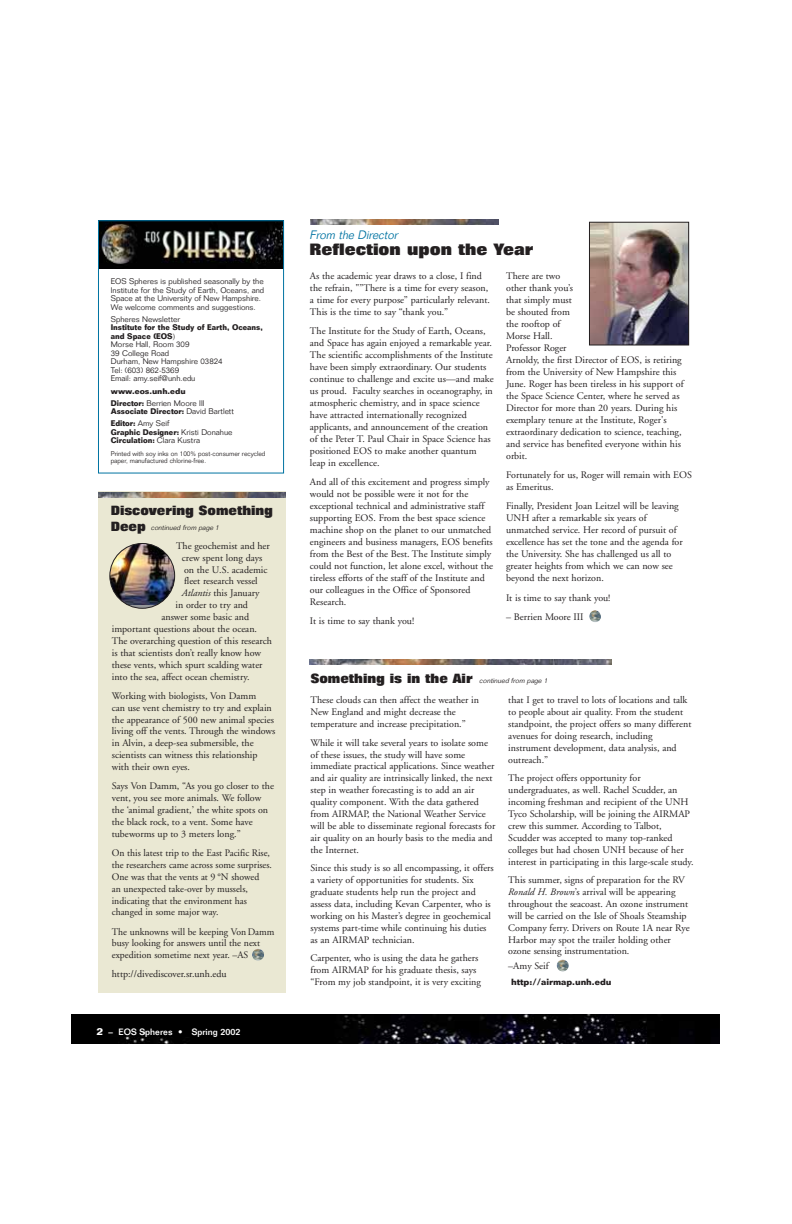
<style>
.page{position:relative;width:792px;height:1224px;background:#fff}
.page>*{position:absolute;margin:0;border:0;box-sizing:border-box;transform-origin:0 0}
.t1{font:800 16px "Folio";color:#231f20}
.t2{font:800 13px/15.6px "Folio";color:#231f20;scale:.96 1}
.t3{font:italic 300 12px "Folio";color:#0073a2;scale:.95 1}
.t4{font:10px/11.9px "Adobe Garamond";color:#231f20}
.t5{font:500 9px "Folio";color:#fff}
.t6{font:700 8.8px "Folio";color:#231f20}
.t7{font:300 8px/8.5px "Folio";color:#231f20}
.t8{font:700 8px/12.1px "Folio";color:#231f20;scale:.9 1}
.t9{font:700 8px/12.1px "Folio";color:#231f20}
.t10{font:italic 300 7px "Folio";color:#231f20}
.t11{font:300 6.8px/7px "Folio";color:#231f20;scale:.95 1}
.s1{font-weight:700}
.s2{font-family:"Adobe Garamond";font-weight:400}
.s3{font-weight:300}
.s4{font-style:italic}
.s5{font-weight:700;font-size:10px}
.s6{font-weight:300;font-style:italic;font-size:7px}
</style>
<div class="page">
<div style="left:98px;top:491px;width:187px;height:502px;background:#eae8d3"></div>
<img style="left:100px;top:222px;width:182px;height:46px">
<img style="left:72px;top:1014px;width:648px;height:29px">
<svg style="left:589px;top:610px;width:12px;height:12px"></svg>
<svg style="left:252px;top:949px;width:12px;height:12px"></svg>
<img style="left:111px;top:543px;width:64px;height:61px">
<div style="left:109px;top:543px;width:66px;height:66px;border:1px solid #231f20;border-radius:50%"></div>
<img style="left:310px;top:220px;width:189px;height:5px">
<img style="left:591px;top:224px;width:96px;height:120px">
<div style="left:589px;top:222px;width:100px;height:124px;border:1px solid #231f20"></div>
<img style="left:310px;top:660px;width:302px;height:5px">
<svg style="left:557px;top:959px;width:12px;height:13px"></svg>
<div style="left:98px;top:220px;width:186px;height:254px;border:1px solid #0073a2"></div>
<img style="left:98px;top:492px;width:187px;height:5px">
<p class="t7" style="left:111px;top:278px;width:155px">EOS Spheres is published seasonally by the Institute for the Study of Earth, Oceans, and Space at the University of New Hampshire.<br>We welcome comments and suggestions.</p>
<p class="t7" style="left:111px;top:316px;width:71px">Spheres Newsletter</p>
<p class="t7" style="left:111px;top:324px;width:154px"><span class="s1">Institute for the Study of Earth, Oceans, and Space (EOS</span><span class="s2">)<br></span>Morse Hall, Room 309<br>39 College Road<br>Durham, New Hampshire 03824<br>Tel: (603) 862-5369<br>Email: amy.seif@unh.edu</p>
<p class="t9" style="left:111px;top:385px;width:95px">www.eos.unh.edu<br>Director: <span class="s3">Berrien Moore III</span></p>
<p class="t8" style="left:111px;top:406px;width:138px">Associate Director: <span class="s3">David Bartlett<br></span>Editor: <span class="s3">Amy Seif</span></p>
<p class="t8" style="left:111px;top:428px;width:137px;line-height:8.5px">Graphic Designer: <span class="s3">Kristi Donahue<br></span>Circulation: <span class="s3">Clara Kustra</span></p>
<p class="t11" style="left:111px;top:451px;width:164px">Printed with soy inks on 100% post-consumer recycled paper, manufactured chlorine-free.</p>
<h2 class="t2" style="left:111px;top:504px;width:171px">Discovering Something<br>Deep</h2>
<p class="t4" style="left:176px;top:541px;width:95px">The geochemist and her</p>
<p class="t4" style="left:182px;top:552px;width:82px">crew spent long days</p>
<p class="t4" style="left:184px;top:564px;width:85px">on the U.S. academic</p>
<p class="t4" style="left:184px;top:576px;width:75px">fleet research vessel</p>
<p class="t4" style="left:182px;top:588px;width:79px"><span class="s4">Atlantis</span> this January</p>
<p class="t4" style="left:176px;top:600px;width:74px">in order to try and</p>
<p class="t4" style="left:161px;top:612px;width:89px">answer some basic and</p>
<p class="t4" style="left:112px;top:624px;width:147px">important questions about the ocean.</p>
<p class="t4" style="left:112px;top:636px;width:162px">The overarching question of this research</p>
<p class="t4" style="left:112px;top:648px;width:151px">is that scientists don’t really know how</p>
<p class="t4" style="left:112px;top:660px;width:152px">these vents, which spurt scalding water</p>
<p class="t4" style="left:112px;top:671px;width:139px">into the sea, affect ocean chemistry.</p>
<p class="t4" style="left:112px;top:691px;width:165px">Working with biologists, Von Damm<br>can use vent chemistry to try and explain the appearance of 500 new animal species living off the vents. Through the windows in Alvin, a deep-sea submersible, the scientists can witness this relationship with their own eyes.</p>
<p class="t4" style="left:112px;top:781px;width:164px">Says Von Damm, “As you go closer to the vent, you see more animals. We follow the ‘animal gradient,’ the white spots on the black rock, to a vent. Some have tubeworms up to 3 meters long.”</p>
<p class="t4" style="left:112px;top:848px;width:162px">On this latest trip to the East Pacific Rise, the researchers came across some surprises.<br>One was that the vents at 9 °N showed<br>an unexpected take-over by mussels, indicating that the environment has changed in some major way.</p>
<p class="t4" style="left:112px;top:926px;width:164px">The unknowns will be keeping Von Damm busy looking for answers until the next expedition sometime next year. –AS</p>
<p class="t4" style="left:112px;top:969px;width:116px">http://divediscover.sr.unh.edu</p>
<p class="t10" style="left:151px;top:525px;width:71px">continued from page 1</p>
<p class="t5" style="left:96px;top:1028px;width:145px"><span class="s5">2</span> – EOS Spheres • Spring 2002</p>
<p class="t3" style="left:310px;top:231px;width:97px">From the Director</p>
<h1 class="t1" style="left:310px;top:244px;width:225px">Reflection upon the Year</h1>
<p class="t4" style="left:310px;top:270px;width:182px">As the academic year draws to a close, I find the refrain, "”There is a time for every season, a time for every purpose” particularly relevant.<br>This is the time to say “thank you.”</p>
<p class="t4" style="left:310px;top:325px;width:185px">The Institute for the Study of Earth, Oceans, and Space has again enjoyed a remarkable year.<br>The scientific accomplishments of the Institute have been simply extraordinary. Our students continue to challenge and excite us—and make us proud. Faculty searches in oceanography, in atmospheric chemistry, and in space science have attracted internationally recognized applicants, and announcement of the creation of the Peter T. Paul Chair in Space Science has positioned EOS to make another quantum leap in excellence.</p>
<p class="t4" style="left:310px;top:477px;width:185px">And all of this excitement and progress simply would not be possible were it not for the exceptional technical and administrative staff supporting EOS. From the best space science machine shop on the planet to our unmatched engineers and business managers, EOS benefits from the Best of the Best. The Institute simply could not function, let alone excel, without the tireless efforts of the staff of the Institute and our colleagues in the Office of Sponsored Research.</p>
<p class="t4" style="left:310px;top:616px;width:106px">It is time to say thank you!</p>
<p class="t4" style="left:506px;top:271px;width:179px">There are two<br>other thank you’s<br>that simply must<br>be shouted from<br>the rooftop of<br>Morse Hall.<br>Professor Roger<br>Arnoldy, the first Director of EOS, is retiring from the University of New Hampshire this<br>June. Roger has been tireless in his support of the Space Science Center, where he served as<br>Director for more than 20 years. During his exemplary tenure at the Institute, Roger's extraordinary dedication to science, teaching, and service has benefited everyone within his orbit.</p>
<p class="t4" style="left:506px;top:470px;width:187px">Fortunately for us, Roger will remain with EOS as Emeritus.</p>
<p class="t4" style="left:506px;top:501px;width:178px">Finally, President Joan Leitzel will be leaving UNH after a remarkable six years of unmatched service. Her record of pursuit of excellence has set the tone and the agenda for the University. She has challenged us all to greater heights from which we can now see beyond the next horizon.</p>
<p class="t4" style="left:506px;top:592px;width:106px">It is time to say thank you!</p>
<p class="t4" style="left:506px;top:612px;width:79px">– Berrien Moore III</p>
<h2 class="t2" style="left:311px;top:672px;width:250px">Something is in the Air <span class="s6">continued from page 1</span></h2>
<p class="t4" style="left:310px;top:695px;width:170px">These clouds can then affect the weather in<br>New England and might decrease the temperature and increase precipitation.”</p>
<p class="t4" style="left:310px;top:737px;width:186px">While it will take several years to isolate some of these issues, the study will have some immediate practical applications. Since weather and air quality are intrinsically linked, the next step in weather forecasting is to add an air quality component. With the data gathered from AIRMAP, the National Weather Service will be able to disseminate regional forecasts for air quality on an hourly basis to the media and the Internet.</p>
<p class="t4" style="left:310px;top:863px;width:185px">Since this study is so all encompassing, it offers a variety of opportunities for students. Six graduate students help run the project and assess data, including Kevan Carpenter, who is working on his Master’s degree in geochemical systems part-time while continuing his duties as an AIRMAP technician.</p>
<p class="t4" style="left:310px;top:953px;width:172px">Carpenter, who is using the data he gathers from AIRMAP for his graduate thesis, says “From my job standpoint, it is very exciting</p>
<p class="t4" style="left:508px;top:695px;width:185px">that I get to travel to lots of locations and talk to people about air quality. From the student standpoint, the project offers so many different avenues for doing research, including instrument development, data analysis, and outreach.”</p>
<p class="t4" style="left:508px;top:773px;width:187px">The project offers opportunity for undergraduates, as well. Rachel Scudder, an incoming freshman and recipient of the UNH Tyco Scholarship, will be joining the AIRMAP crew this summer. According to Talbot, Scudder was accepted to many top-ranked colleges but had chosen UNH because of her interest in participating in this large-scale study.</p>
<p class="t4" style="left:508px;top:875px;width:183px">This summer, signs of preparation for the RV <span class="s4">Ronald H. Brown</span>’s arrival will be appearing throughout the seacoast. An ozone instrument will be carried on the Isle of Shoals Steamship Company ferry. Drivers on Route 1A near Rye Harbor may spot the trailer holding other ozone sensing instrumentation.</p>
<p class="t4" style="left:508px;top:961px;width:42px">–Amy Seif</p>
<p class="t6" style="left:511px;top:979px;width:102px">http://airmap.unh.edu</p>
</div>
